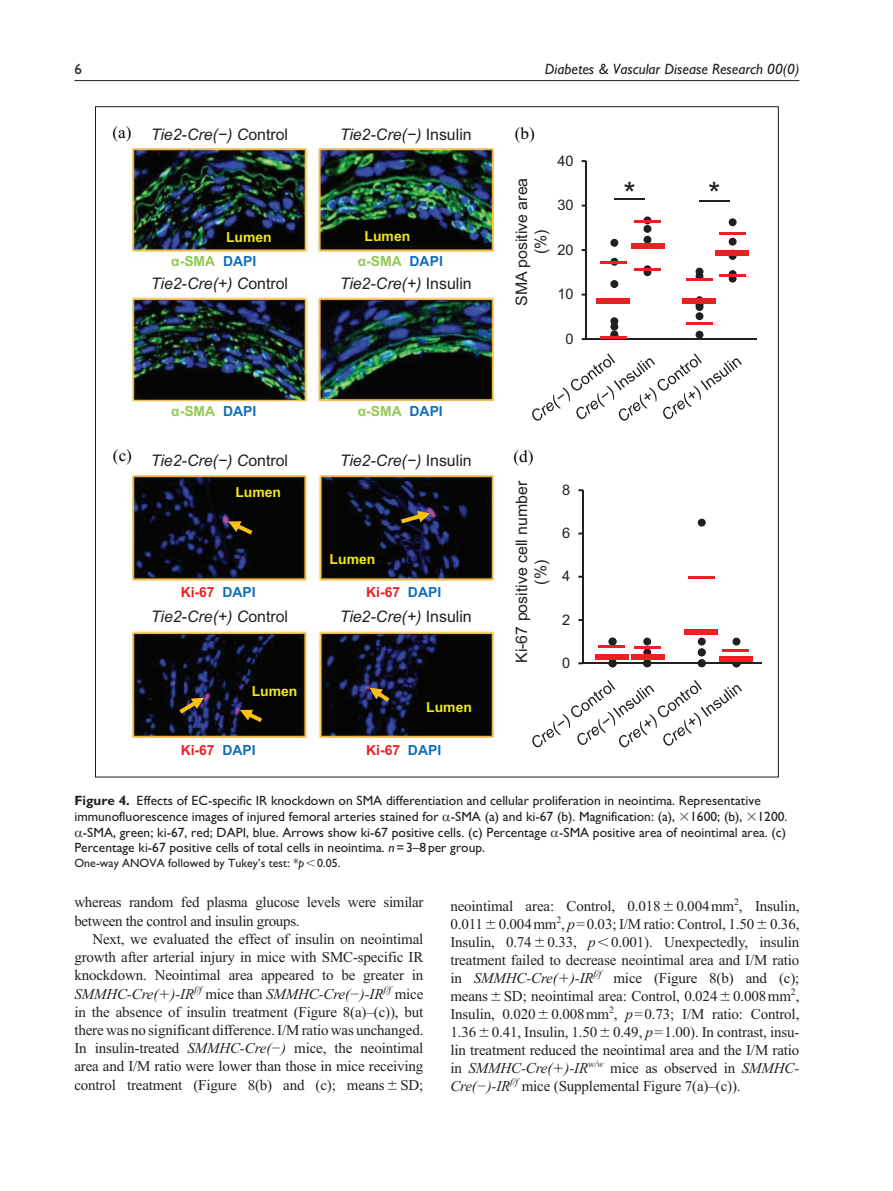
<style>
.page{position:relative;width:893px;height:1191px;background:#fff}
.page>*{position:absolute;margin:0;border:0;box-sizing:border-box;transform-origin:0 0}
.t1{font:31.8px "Arial";color:#231f20}
.t2{font:17.1px "Times New Roman";color:#040503}
.t3{font:italic 15.9px "Arial";letter-spacing:-.005em;color:#231f20}
.t4{font:15.9px/19px "Arial";color:#231f20;text-align:center}
.t5{font:italic 15.9px "Arial";color:#040503}
.t6{font:15px/18px "Times New Roman";letter-spacing:-.01em;color:#231f20;text-align:justify}
.t7{font:italic 500 15px "Gill Sans MT Pro";color:#231f20}
.t8{font:500 15px "Gill Sans MT Pro";color:#231f20}
.t9{font:14.55px "Arial";color:#231f20}
.t10{font:700 13.95px "Arial";color:#92c953}
.t11{font:700 13.95px "Arial";color:#ee1f23}
.t12{font:700 13.95px "Arial";color:#f2eb17}
.t13{font:500 13.5px "Gill Sans MT Pro";color:#231f20}
.t14{font:500 12px "Gill Sans MT Pro";color:#231f20}
.s1{font-style:normal}
.s2{color:#1070b9}
.s3{font-weight:700}
.s4{font-style:italic}
</style>
<div class="page">
<hr style="left:74px;top:80px;width:725px;height:1px;background:#231f20">
<hr style="left:582px;top:490px;width:2px;height:173px;background:#231f20">
<hr style="left:583px;top:662px;width:178px;height:2px;background:#231f20">
<svg style="left:609px;top:637px;width:7px;height:8px"></svg>
<svg style="left:609px;top:660px;width:7px;height:7px"></svg>
<svg style="left:643px;top:637px;width:8px;height:30px"></svg>
<svg style="left:698px;top:518px;width:8px;height:8px"></svg>
<svg style="left:698px;top:637px;width:8px;height:30px"></svg>
<svg style="left:732px;top:637px;width:8px;height:8px"></svg>
<svg style="left:732px;top:664px;width:8px;height:3px"></svg>
<hr style="left:585px;top:161px;width:2px;height:178px;background:#231f20">
<hr style="left:586px;top:338px;width:170px;height:2px;background:#231f20">
<svg style="left:610px;top:258px;width:8px;height:8px"></svg>
<svg style="left:610px;top:280px;width:8px;height:8px"></svg>
<svg style="left:610px;top:239px;width:8px;height:8px"></svg>
<svg style="left:610px;top:317px;width:8px;height:19px"></svg>
<svg style="left:643px;top:216px;width:8px;height:27px"></svg>
<svg style="left:643px;top:265px;width:8px;height:11px"></svg>
<svg style="left:696px;top:331px;width:7px;height:7px"></svg>
<svg style="left:696px;top:296px;width:7px;height:24px"></svg>
<svg style="left:696px;top:268px;width:7px;height:10px"></svg>
<svg style="left:729px;top:238px;width:8px;height:22px"></svg>
<svg style="left:729px;top:218px;width:8px;height:8px"></svg>
<svg style="left:729px;top:270px;width:8px;height:12px"></svg>
<img style="left:133px;top:475px;width:361px;height:262px">
<img style="left:132px;top:149px;width:362px;height:104px">
<hr style="left:614px;top:198px;width:30px;height:2px;background:#231f20">
<hr style="left:699px;top:200px;width:30px;height:2px;background:#231f20">
<hr style="left:600px;top:261px;width:27px;height:3px;background:#ee1f23">
<div style="left:596px;top:298px;width:34px;height:6px;background:#ee1f23"></div>
<hr style="left:600px;top:336px;width:27px;height:3px;background:#ee1f23">
<hr style="left:635px;top:220px;width:26px;height:3px;background:#ee1f23">
<div style="left:631px;top:243px;width:34px;height:6px;background:#ee1f23"></div>
<hr style="left:635px;top:268px;width:26px;height:3px;background:#ee1f23">
<hr style="left:686px;top:278px;width:27px;height:3px;background:#ee1f23">
<div style="left:682px;top:298px;width:34px;height:6px;background:#ee1f23"></div>
<hr style="left:686px;top:322px;width:27px;height:3px;background:#ee1f23">
<hr style="left:719px;top:232px;width:26px;height:3px;background:#ee1f23">
<div style="left:715px;top:250px;width:34px;height:6px;background:#ee1f23"></div>
<hr style="left:719px;top:274px;width:26px;height:3px;background:#ee1f23">
<svg style="left:532px;top:353px;width:210px;height:68px"></svg>
<hr style="left:598px;top:645px;width:27px;height:3px;background:#ee1f23">
<div style="left:595px;top:654px;width:34px;height:6px;background:#ee1f23"></div>
<hr style="left:634px;top:646px;width:27px;height:3px;background:#ee1f23">
<div style="left:631px;top:653px;width:33px;height:6px;background:#ee1f23"></div>
<hr style="left:688px;top:575px;width:26px;height:3px;background:#ee1f23">
<div style="left:684px;top:629px;width:34px;height:6px;background:#ee1f23"></div>
<hr style="left:723px;top:649px;width:26px;height:3px;background:#ee1f23">
<div style="left:719px;top:656px;width:34px;height:6px;background:#ee1f23"></div>
<svg style="left:532px;top:680px;width:210px;height:67px"></svg>
<svg style="left:228px;top:521px;width:24px;height:13px"></svg>
<svg style="left:240px;top:710px;width:22px;height:12px"></svg>
<svg style="left:179px;top:697px;width:25px;height:16px"></svg>
<svg style="left:401px;top:511px;width:29px;height:12px"></svg>
<svg style="left:370px;top:688px;width:19px;height:14px"></svg>
<img style="left:132px;top:296px;width:362px;height:105px">
<img style="left:173px;top:377px;width:15px;height:10px">
<svg style="left:190px;top:379px;width:10px;height:8px"></svg>
<img style="left:202px;top:379px;width:15px;height:8px">
<img style="left:386px;top:377px;width:14px;height:10px">
<svg style="left:402px;top:379px;width:11px;height:8px"></svg>
<img style="left:414px;top:379px;width:15px;height:8px">
<p class="t8" style="left:74px;top:60px;width:9px">6</p>
<p class="t7" style="left:545px;top:60px;width:256px">Diabetes &amp; Vascular Disease Research 00(0)</p>
<p class="t2" style="left:113px;top:122px;width:21px">(a)</p>
<p class="t2" style="left:515px;top:123px;width:22px">(b)</p>
<p class="t3" style="left:151px;top:124px;width:139px">Tie2-Cre(−) C<span class="s1">ontrol</span></p>
<p class="t3" style="left:340px;top:124px;width:133px">Tie2-Cre(−) <span class="s1">Insulin</span></p>
<p class="t9" style="left:557px;top:151px;width:18px">40</p>
<p class="t12" style="left:226px;top:227px;width:47px">Lumen</p>
<p class="t12" style="left:365px;top:226px;width:47px">Lumen</p>
<p class="t10" style="left:171px;top:252px;width:87px">α-SMA <span class="s2">DAPI</span></p>
<p class="t10" style="left:358px;top:252px;width:87px">α-SMA <span class="s2">DAPI</span></p>
<p class="t5" style="left:213px;top:273px;width:21px">( )</p>
<p class="t5" style="left:402px;top:273px;width:21px">( )</p>
<p class="t3" style="left:151px;top:273px;width:139px">Tie2-Cre + C<span class="s1">ontrol</span></p>
<p class="t3" style="left:340px;top:273px;width:133px">Tie2-Cre + <span class="s1">Insulin</span></p>
<p class="t10" style="left:171px;top:401px;width:87px">α-SMA <span class="s2">DAPI</span></p>
<p class="t10" style="left:358px;top:401px;width:87px">α-SMA <span class="s2">DAPI</span></p>
<p class="t4" style="left:512px;top:306px;width:130px;rotate:-90deg">SMA positive area (%)</p>
<h1 class="t1" style="left:624px;top:172px;width:98px">* *</h1>
<p class="t9" style="left:557px;top:195px;width:18px">30</p>
<p class="t9" style="left:557px;top:240px;width:18px">20</p>
<p class="t9" style="left:557px;top:284px;width:18px">10</p>
<p class="t9" style="left:565px;top:328px;width:10px">0</p>
<p class="t2" style="left:113px;top:446px;width:21px">(c)</p>
<p class="t2" style="left:513px;top:447px;width:22px">(d)</p>
<p class="t3" style="left:151px;top:450px;width:139px">Tie2-Cre(−) C<span class="s1">ontrol</span></p>
<p class="t3" style="left:340px;top:450px;width:133px">Tie2-Cre(−) <span class="s1">Insulin</span></p>
<p class="t12" style="left:235px;top:482px;width:47px">Lumen</p>
<p class="t12" style="left:330px;top:549px;width:47px">Lumen</p>
<p class="t11" style="left:181px;top:582px;width:77px">Ki-67 <span class="s2">DAPI</span></p>
<p class="t11" style="left:366px;top:582px;width:77px">Ki-67 <span class="s2">DAPI</span></p>
<p class="t3" style="left:151px;top:605px;width:139px">Tie2-Cre(+) C<span class="s1">ontrol</span></p>
<p class="t3" style="left:340px;top:605px;width:133px">Tie2-Cre(+) <span class="s1">Insulin</span></p>
<p class="t12" style="left:252px;top:681px;width:47px">Lumen</p>
<p class="t11" style="left:181px;top:740px;width:77px">Ki-67 <span class="s2">DAPI</span></p>
<p class="t12" style="left:426px;top:697px;width:47px">Lumen</p>
<p class="t11" style="left:366px;top:740px;width:77px">Ki-67 <span class="s2">DAPI</span></p>
<p class="t4" style="left:512px;top:663px;width:184px;rotate:-90deg">Ki-67 positive cell number (%)</p>
<p class="t9" style="left:562px;top:480px;width:10px">8</p>
<p class="t9" style="left:562px;top:523px;width:10px">6</p>
<p class="t9" style="left:562px;top:566px;width:10px">4</p>
<p class="t9" style="left:562px;top:609px;width:10px">2</p>
<p class="t9" style="left:562px;top:653px;width:10px">0</p>
<p class="t13" style="left:74px;top:792px;width:688px"><span class="s3">Figure 4.</span> Effects of EC-specific IR knockdown on SMA differentiation and cellular proliferation in neointima. Representative</p>
<p class="t13" style="left:74px;top:808px;width:714px">immunofluorescence images of injured femoral arteries stained for -SMA (a) and ki-67 (b). Magnification: (a), 1600; (b), 1200.</p>
<p class="t13" style="left:83px;top:824px;width:705px">-SMA, green; ki-67, red; DAPI, blue. Arrows show ki-67 positive cells. (c) Percentage -SMA positive area of neointimal area. (c)</p>
<p class="t13" style="left:74px;top:840px;width:412px">Percentage ki-67 positive cells of total cells in neointima. <span class="s4">n</span>=3–8per group.</p>
<p class="t14" style="left:74px;top:855px;width:268px">One-way ANOVA followed by Tukey’s test: *<span class="s4">p</span> 0.05.</p>
<p class="t6" style="left:74px;top:893px;width:350px">whereas random fed plasma glucose levels were similar between the control and insulin groups.</p>
<p class="t6" style="left:74px;top:929px;width:351px;text-indent:18px">Next, we evaluated the effect of insulin on neointimal growth after arterial injury in mice with SMC-specific IR knockdown. Neointimal area appeared to be greater in <span class="s4">SMMHC-Cre( )-IR</span><sup>f/f</sup> mice than <span class="s4">SMMHC-Cre(−)-IR</span><sup>f/f</sup> mice in the absence of insulin treatment (Figure 8(a)–(c)), but there was no significant difference. I/M ratio was unchanged.<br>In insulin-treated <span class="s4">SMMHC-Cre(−)</span> mice, the neointimal area and I/M ratio were lower than those in mice receiving control treatment (Figure 8(b) and (c); means SD;</p>
<p class="t6" style="left:450px;top:896px;width:351px">neointimal area: Control, 0.018 0.004mm<sup>2</sup>, Insulin, 0.011 0.004mm<sup>2</sup>, <span class="s4">p</span>=0.03; I/M ratio: Control, 1.50 0.36, Insulin, 0.74 0.33, <span class="s4">p</span> 0.001). Unexpectedly, insulin treatment failed to decrease neointimal area and I/M ratio in <span class="s4">SMMHC-Cre( )-IR</span><sup>f/f</sup> mice (Figure 8(b) and (c); means SD; neointimal area: Control, 0.024 0.008mm<sup>2</sup>, Insulin, 0.020 0.008mm<sup>2</sup>, <span class="s4">p</span>=0.73; I/M ratio: Control, 1.36 0.41, Insulin, 1.50 0.49, <span class="s4">p</span>=1.00). In contrast, insu&shy;lin treatment reduced the neointimal area and the I/M ratio in <span class="s4">SMMHC-Cre( )-IR</span><sup>w/w</sup> mice as observed in <span class="s4">SMMHC-Cre(−)-IR</span><sup>f/f</sup> mice (Supplemental Figure 7(a)–(c)).</p>
</div>
